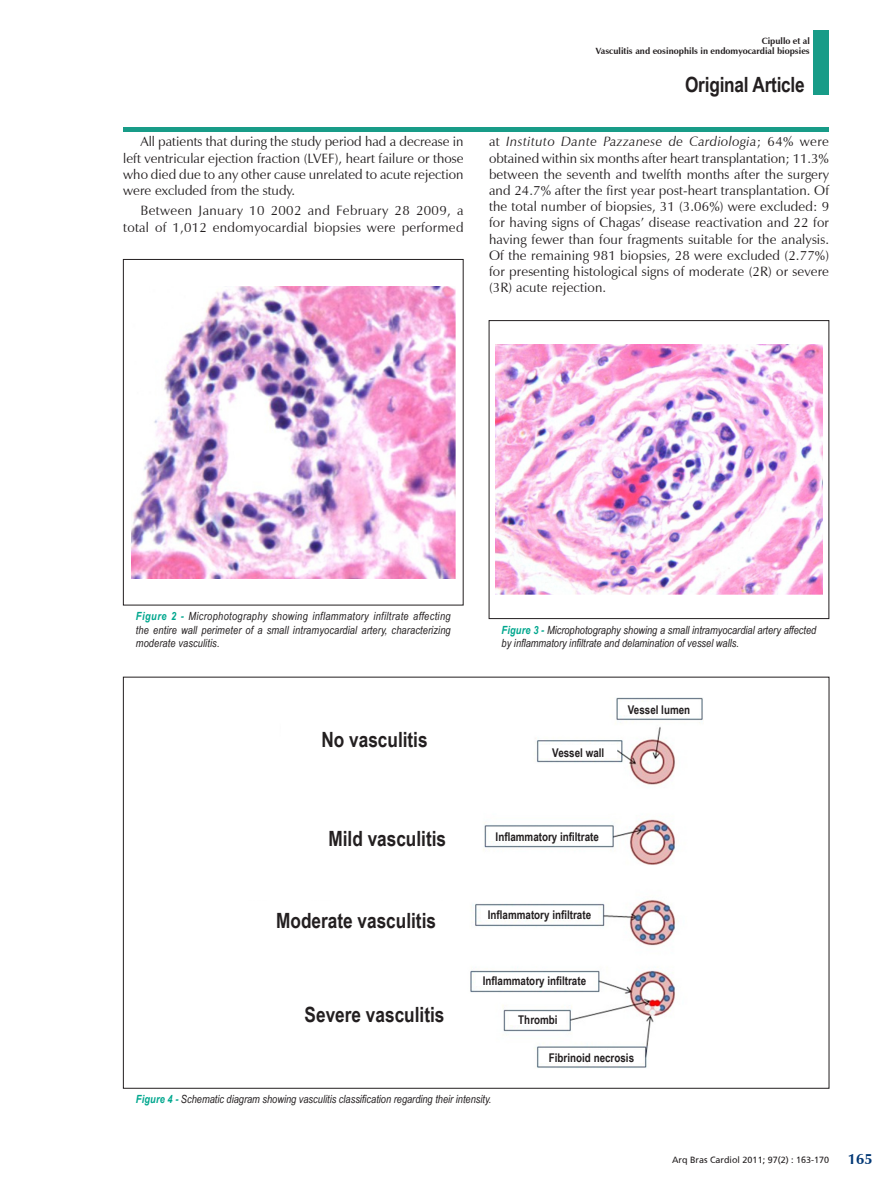
<style>
.page{position:relative;width:893px;height:1191px;background:#fff}
.page>*{position:absolute;margin:0;border:0;box-sizing:border-box;transform-origin:0 0}
.Texto{font:700 21px "Arial Narrow";color:#231f20}
.Texto-2{font:13.5px/16.2px "Zapf Humanist 601 BT";letter-spacing:.01em;color:#231f20;text-align:justify}
.Texto-3{font:700 12px "Arial Narrow";color:#231f20}
._04_FIGURA_ref{font:italic 11.25px/13.5px "Arial Narrow";color:#231f20;text-align:justify}
.t1{font:700 9px "Zapf Humanist 601 BT";color:#231f20}
.t2{font:9px "Frutiger";color:#231f20}
.s1{font-style:italic}
.s2{font-weight:700;color:#00a78e}
.s3{font-family:"Zapf Humanist 601 BT";font-weight:700;font-size:15px;color:#013775}
</style>
<div class="page">
<hr style="left:123px;top:127px;width:706px;height:4px;background:#189c88">
<div style="left:813px;top:30px;width:16px;height:64px;background:#189c88"></div>
<div style="left:123px;top:259px;width:340px;height:346px;border:1px solid #231f20"></div>
<img style="left:131px;top:286px;width:324px;height:292px">
<div style="left:489px;top:320px;width:340px;height:299px;border:1px solid #231f20"></div>
<img style="left:495px;top:344px;width:328px;height:251px">
<img style="left:470px;top:697px;width:233px;height:371px">
<div style="left:293px;top:819px;width:188px;height:34px;background:#fff"></div>
<div style="left:266px;top:995px;width:217px;height:34px;background:#fff"></div>
<div style="left:620px;top:702px;width:78px;height:13px;background:#fff"></div>
<div style="left:540px;top:745px;width:77px;height:12px;background:#fff"></div>
<div style="left:489px;top:828px;width:116px;height:13px;background:#fff"></div>
<div style="left:481px;top:906px;width:117px;height:13px;background:#fff"></div>
<div style="left:476px;top:973px;width:117px;height:12px;background:#fff"></div>
<div style="left:510px;top:1012px;width:56px;height:12px;background:#fff"></div>
<div style="left:540px;top:1049px;width:103px;height:13px;background:#fff"></div>
<p class="t1" style="left:762px;top:35px;width:50px">Cipullo et al</p>
<p class="t1" style="left:596px;top:46px;width:215px">Vasculitis and eosinophils in endomyocardial biopsies</p>
<p class="Texto-2" style="left:123px;top:134px;width:342px;text-indent:17px">All patients that during the study period had a decrease in left ventricular ejection fraction (LVEF), heart failure or those who died due to any other cause unrelated to acute rejection were excluded from the study.</p>
<p class="Texto-2" style="left:123px;top:203px;width:342px;text-align:right">Between January 10 2002 and February 28 2009, a total of 1,012 endomyocardial biopsies were performed</p>
<p class="Texto" style="left:685px;top:69px;width:121px">Original Article</p>
<p class="Texto-2" style="left:489px;top:134px;width:342px">at <span class="s1">Instituto Dante Pazzanese de Cardiologia</span>; 64% were obtained within six months after heart transplantation; 11.3% between the seventh and twelfth months after the surgery and 24.7% after the first year post-heart transplantation. Of the total number of biopsies, 31 (3.06%) were excluded: 9 for having signs of Chagas’ disease reactivation and 22 for having fewer than four fragments suitable for the analysis.<br>Of the remaining 981 biopsies, 28 were excluded (2.77%) for presenting histological signs of moderate (2R) or severe (3R) acute rejection.</p>
<p class="_04_FIGURA_ref" style="left:136px;top:609px;width:316px"><span class="s2">Figure 2 -</span> Microphotography showing inflammatory infiltrate affecting the entire wall perimeter of a small intramyocardial artery, characterizing moderate vasculitis.</p>
<p class="Texto" style="left:321px;top:724px;width:108px">No vasculitis</p>
<p class="Texto" style="left:328px;top:823px;width:119px">Mild vasculitis</p>
<p class="Texto" style="left:276px;top:904px;width:161px">Moderate vasculitis</p>
<p class="Texto" style="left:305px;top:998px;width:141px">Severe vasculitis</p>
<p class="_04_FIGURA_ref" style="left:502px;top:622px;width:316px"><span class="s2">Figure 3 -</span> Microphotography showing a small intramyocardial artery affected by inflammatory infiltrate and delamination of vessel walls.</p>
<p class="Texto-3" style="left:552px;top:743px;width:53px">Vessel wall</p>
<p class="Texto-3" style="left:628px;top:701px;width:64px">Vessel lumen</p>
<p class="Texto-3" style="left:496px;top:827px;width:105px">Inflammatory infiltrate</p>
<p class="Texto-3" style="left:488px;top:905px;width:105px">Inflammatory infiltrate</p>
<p class="Texto-3" style="left:483px;top:971px;width:105px">Inflammatory infiltrate</p>
<p class="Texto-3" style="left:518px;top:1010px;width:41px">Thrombi</p>
<p class="Texto-3" style="left:549px;top:1048px;width:87px">Fibrinoid necrosis</p>
<p class="_04_FIGURA_ref" style="left:136px;top:1092px;width:357px"><span class="s2">Figure 4 -</span> Schematic diagram showing vasculitis classification regarding their intensity.</p>
<p class="t2" style="left:672px;top:1154px;width:202px">Arq Bras Cardiol 2011; 97(2) : 163-170 <span class="s3">165</span></p>
</div>
